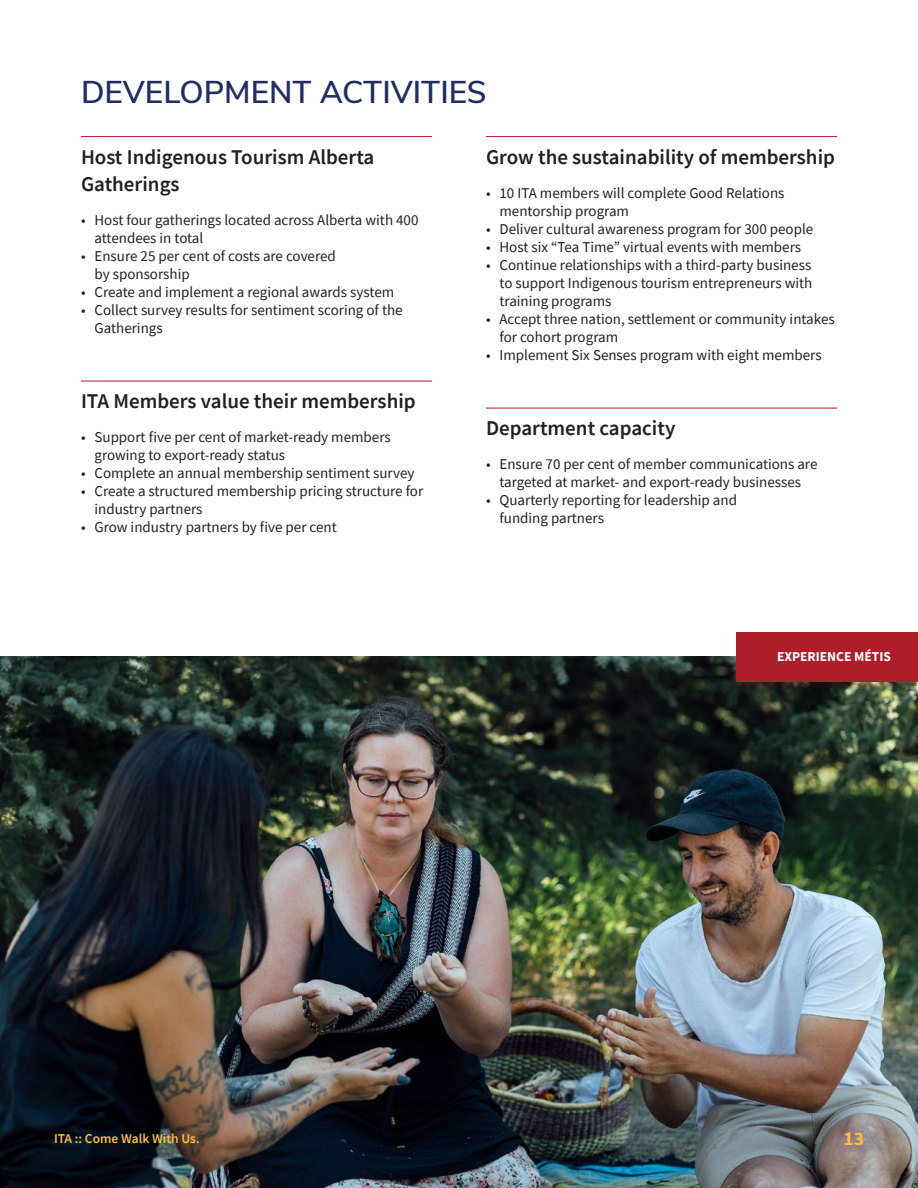
<style>
.page{position:relative;width:918px;height:1188px;background:#fff}
.page>*{position:absolute;margin:0;border:0;box-sizing:border-box;transform-origin:0 0}
.t1{font:600 31.5px "Nunito Sans";color:#202c64}
.Lead{font:600 21px/27px "Source Sans Pro";color:#231f20}
.t2{font:700 19.5px "Source Sans Pro";color:#fdbd40}
.t3{font:15px/18px "Source Sans Pro";color:#231f20}
.t4{font:600 13.5px "Source Sans Pro";color:#fdbd40}
.t5{font:700 13.5px "Source Sans Pro";color:#fff}
</style>
<div class="page">
<img style="left:0;top:657px;width:918px;height:531px">
<div style="left:737px;top:632px;width:181px;height:49px;background:#ad1e2a"></div>
<hr style="left:81px;top:136px;width:351px;height:1px;background:#ae172b">
<hr style="left:81px;top:381px;width:351px;height:1px;background:#ae172b">
<hr style="left:486px;top:136px;width:351px;height:1px;background:#ae172b">
<hr style="left:486px;top:408px;width:351px;height:1px;background:#ae172b">
<h2 class="t1" style="left:81px;top:69px;width:407px">DEVELOPMENT ACTIVITIES</h2>
<p class="Lead" style="left:81px;top:143px;width:295px">Host Indigenous Tourism Alberta<br>Gatherings</p>
<p class="t3" style="left:94px;top:211px;width:326px;text-indent:-14px">• Host four gatherings located across Alberta with 400 attendees in total</p>
<p class="t3" style="left:94px;top:247px;width:243px;text-indent:-14px">• Ensure 25 per cent of costs are covered by sponsorship</p>
<p class="t3" style="left:81px;top:283px;width:315px">• Create and implement a regional awards system</p>
<p class="t3" style="left:94px;top:301px;width:310px;text-indent:-14px">• Collect survey results for sentiment scoring of the<br>Gatherings</p>
<p class="Lead" style="left:81px;top:388px;width:336px">ITA Members value their membership</p>
<p class="t3" style="left:94px;top:428px;width:298px;text-indent:-14px">• Support five per cent of market-ready members growing to export-ready status</p>
<p class="t3" style="left:81px;top:464px;width:335px">• Complete an annual membership sentiment survey</p>
<p class="t3" style="left:94px;top:482px;width:330px;text-indent:-14px">• Create a structured membership pricing structure for industry partners</p>
<p class="t3" style="left:81px;top:518px;width:257px">• Grow industry partners by five per cent</p>
<p class="Lead" style="left:486px;top:143px;width:351px">Grow the sustainability of membership</p>
<p class="t3" style="left:500px;top:184px;width:287px;text-indent:-14px">• 10 ITA members will complete Good Relations mentorship program</p>
<p class="t3" style="left:486px;top:220px;width:329px">• Deliver cultural awareness program for 300 people</p>
<p class="t3" style="left:486px;top:238px;width:317px">• Host six “Tea Time” virtual events with members</p>
<p class="t3" style="left:500px;top:256px;width:314px;text-align:justify;text-indent:-14px">• Continue relationships with a third-party business to support Indigenous tourism entrepreneurs with training programs</p>
<p class="t3" style="left:500px;top:310px;width:337px;text-indent:-14px">• Accept three nation, settlement or community intakes for cohort program</p>
<p class="t3" style="left:486px;top:346px;width:337px">• Implement Six Senses program with eight members</p>
<p class="Lead" style="left:486px;top:415px;width:191px">Department capacity</p>
<p class="t3" style="left:486px;top:455px;width:333px;text-align:center">• Ensure 70 per cent of member communications are targeted at market- and export-ready businesses</p>
<p class="t3" style="left:500px;top:491px;width:239px;text-indent:-14px">• Quarterly reporting for leadership and funding partners</p>
<p class="t5" style="left:777px;top:648px;width:115px">EXPERIENCE MÉTIS</p>
<p class="t4" style="left:54px;top:1130px;width:147px">ITA :: Come Walk With Us.</p>
<h3 class="t2" style="left:843px;top:1126px;width:22px">13</h3>
</div>
